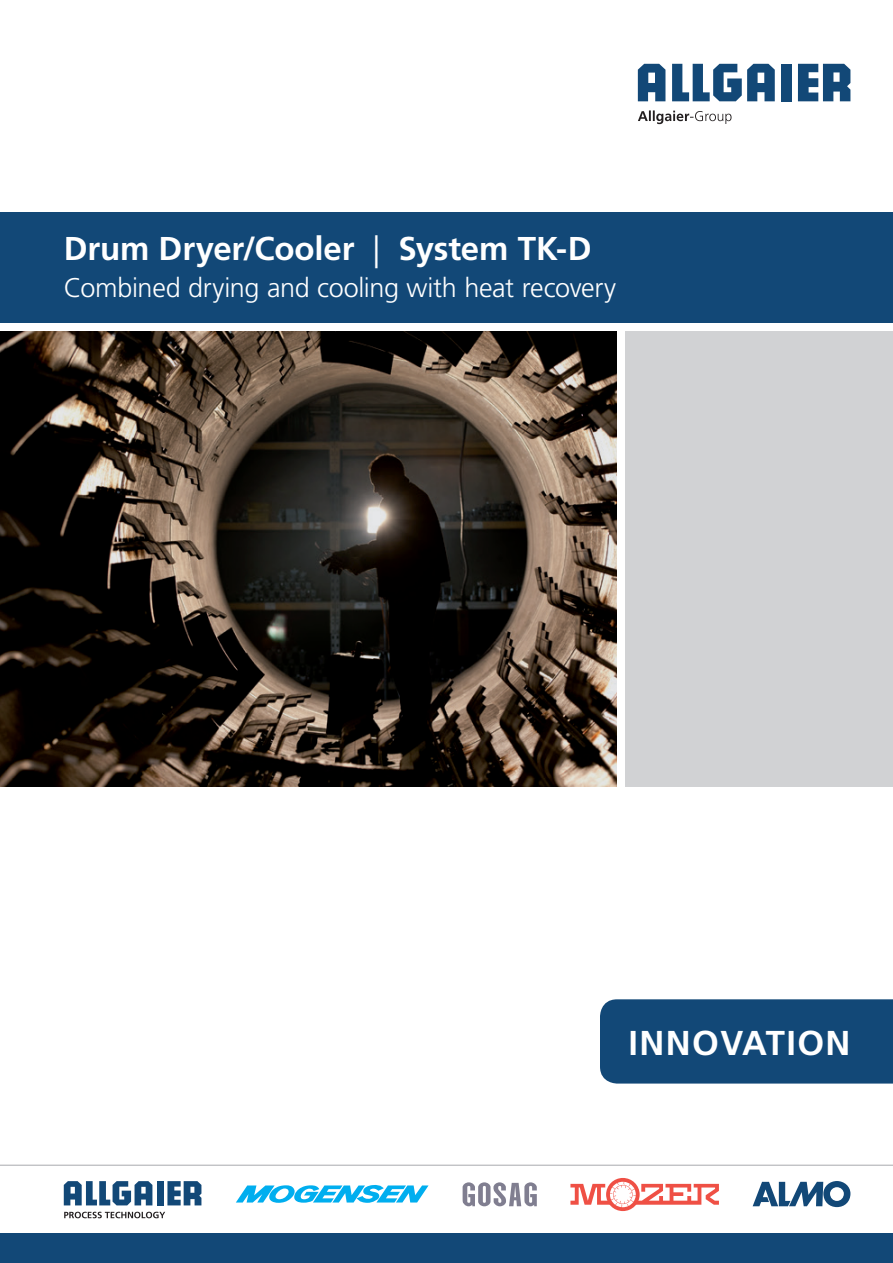
<style>
.page{position:relative;width:893px;height:1263px;background:#fff}
.page>*{position:absolute;margin:0;border:0;box-sizing:border-box;transform-origin:0 0}
.t1{font:700 34.5px "Frutiger";letter-spacing:.04em;color:#fff}
.t2{font:700 33px "Frutiger";letter-spacing:-.005em;color:#fff}
.t3{font:300 27px "Frutiger";letter-spacing:-.015em;color:#fff}
.s1{font-weight:300}
</style>
<div class="page">
<img style="left:0;top:332px;width:617px;height:455px">
<svg style="left:638px;top:110px;width:93px;height:14px"></svg>
<div style="left:781px;top:64px;width:11px;height:37px;background:#124877"></div>
<svg style="left:638px;top:64px;width:27px;height:37px"></svg>
<svg style="left:672px;top:64px;width:103px;height:37px"></svg>
<svg style="left:798px;top:64px;width:52px;height:37px"></svg>
<div style="left:0;top:213px;width:893px;height:110px;background:#124877"></div>
<div style="left:157px;top:1181px;width:7px;height:24px;background:#124877"></div>
<svg style="left:64px;top:1181px;width:88px;height:24px"></svg>
<svg style="left:167px;top:1181px;width:34px;height:24px"></svg>
<svg style="left:64px;top:1212px;width:101px;height:6px"></svg>
<svg style="left:570px;top:1178px;width:149px;height:33px"></svg>
<svg style="left:753px;top:1181px;width:97px;height:26px"></svg>
<svg style="left:236px;top:1185px;width:193px;height:18px"></svg>
<svg style="left:463px;top:1182px;width:74px;height:24px"></svg>
<div style="left:0;top:1233px;width:893px;height:30px;background:#124877"></div>
<hr style="left:0;top:1165px;width:893px;height:1px;background:#a8a9ad">
<div style="left:625px;top:332px;width:268px;height:455px;background:#d1d2d4"></div>
<div style="left:600px;top:999px;width:293px;height:84px;background:#124877"></div>
<p class="t2" style="left:64px;top:229px;width:529px">Drum Dryer/Cooler <span class="s1">|</span> System TK-D</p>
<p class="t3" style="left:64px;top:273px;width:554px">Combined drying and cooling with heat recovery</p>
<p class="t1" style="left:629px;top:1023px;width:223px">INNOVATION</p>
</div>
